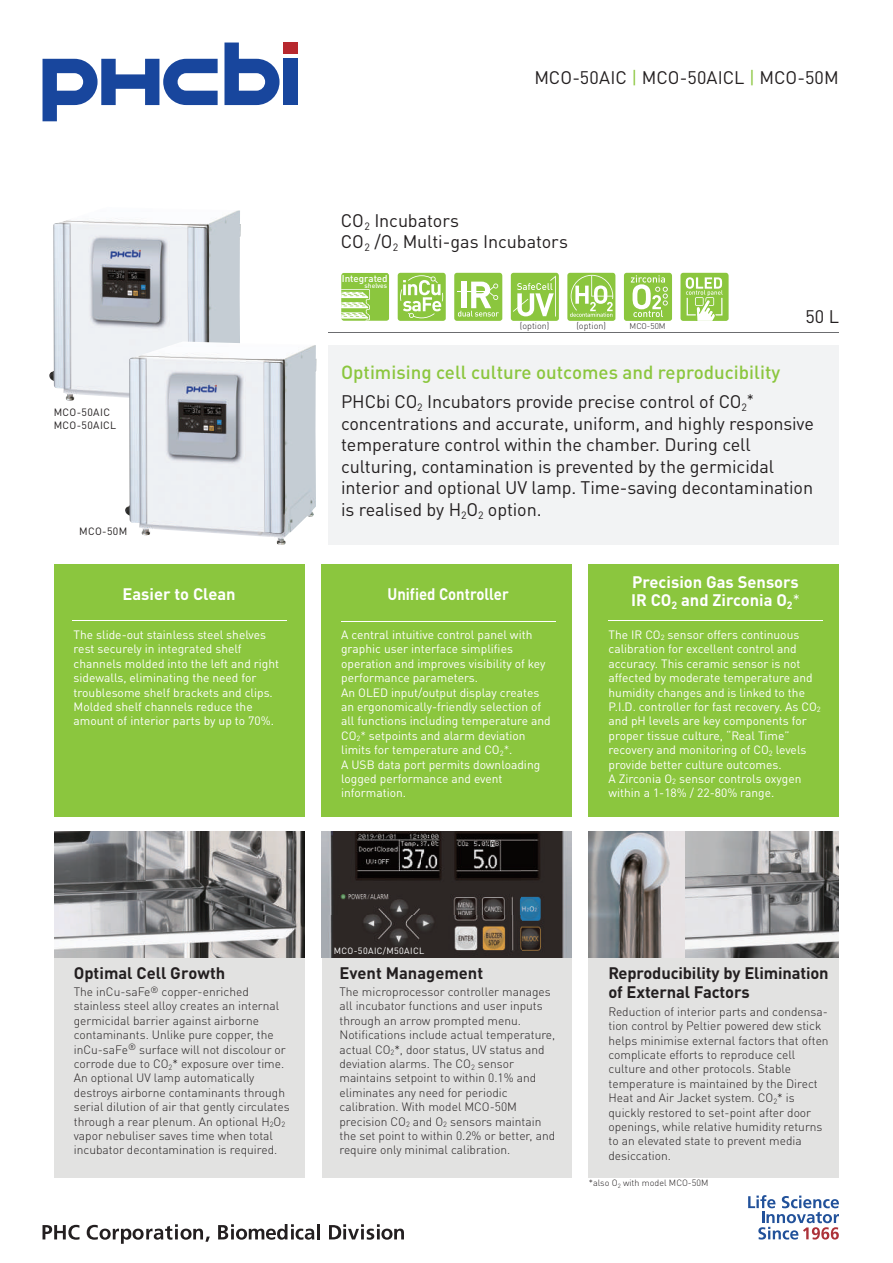
<style>
.page{position:relative;width:893px;height:1263px;background:#fff}
.page>*{position:absolute;margin:0;border:0;box-sizing:border-box;transform-origin:0 0}
.t1{font:500 18.75px "DINOT";color:#8bc63e}
.t2{font:18px/21.6px "DINOT";letter-spacing:-.005em;color:#231f20}
.t3{font:700 16.5px/19.8px "DINOT";letter-spacing:-.005em;color:#231f20}
.t4{font:700 16.5px/18.8px "DINOT";color:#fff}
.t5{font:700 16.5px "DINOT";color:#fff;scale:.9 1}
.t6{font:300 12px/14.4px "DINOT";color:#231f20}
.t7{font:12px/14.4px "DINOT";color:#fff}
.t8{font:10.5px/12.6px "DINOT";letter-spacing:.03em;color:#231f20}
.t9{font:500 9.75px "DINOT";color:#fff}
.t10{font:300 9px "DINOT";color:#231f20}
.t11{font:9px "DINOT";letter-spacing:.04em;color:#fff}
.t12{font:300 8.25px "DINOT";color:#231f20}
.t13{font:500 6.75px "DINOT";color:#fff}
.s1{color:#8bc63e}
.s2{font-size:15px}
.s3{font-weight:400;font-size:15px}
.s4{font-weight:300}
</style>
<div class="page">
<div style="left:589px;top:565px;width:250px;height:252px;background:#8bc63e"></div>
<div style="left:54px;top:565px;width:250px;height:252px;background:#8bc63e"></div>
<div style="left:321px;top:565px;width:251px;height:252px;background:#8bc63e"></div>
<div style="left:54px;top:831px;width:250px;height:347px;background:#e2e2e1"></div>
<div style="left:589px;top:831px;width:250px;height:347px;background:#e2e2e1"></div>
<div style="left:322px;top:958px;width:250px;height:220px;background:#e2e2e1"></div>
<div style="left:329px;top:345px;width:510px;height:200px;background:#f2f3f4"></div>
<img style="left:49px;top:210px;width:192px;height:191px">
<hr style="left:329px;top:332px;width:510px;height:1px;background:#6c6d70">
<hr style="left:608px;top:620px;width:214px;height:1px;background:#fff">
<hr style="left:341px;top:621px;width:214px;height:1px;background:#fff">
<hr style="left:72px;top:620px;width:214px;height:1px;background:#fff">
<div style="left:283px;top:59px;width:15px;height:46px;background:#18469d"></div>
<svg style="left:43px;top:59px;width:175px;height:62px"></svg>
<svg style="left:224px;top:43px;width:56px;height:62px"></svg>
<div style="left:283px;top:43px;width:15px;height:11px;background:#b7282e"></div>
<svg style="left:43px;top:1225px;width:37px;height:15px"></svg>
<svg style="left:87px;top:1224px;width:123px;height:20px"></svg>
<svg style="left:218px;top:1224px;width:96px;height:16px"></svg>
<hr style="left:317px;top:1224px;width:3px;height:15px;background:#231f20">
<svg style="left:329px;top:1224px;width:75px;height:16px"></svg>
<img style="left:322px;top:831px;width:250px;height:127px">
<svg style="left:748px;top:1195px;width:91px;height:44px"></svg>
<img style="left:685px;top:831px;width:154px;height:127px">
<img style="left:589px;top:831px;width:81px;height:127px">
<svg style="left:511px;top:273px;width:48px;height:48px;background:#a6d36b"></svg>
<svg style="left:398px;top:273px;width:48px;height:48px;background:#a8d46f"></svg>
<svg style="left:454px;top:273px;width:48px;height:48px"></svg>
<hr style="left:457px;top:291px;width:30px;height:1px;background:#fff">
<svg style="left:567px;top:273px;width:48px;height:48px;background:#a5d36a"></svg>
<img style="left:125px;top:341px;width:191px;height:204px">
<svg style="left:624px;top:273px;width:48px;height:48px;background:#a5d26a"></svg>
<img style="left:54px;top:831px;width:250px;height:127px">
<svg style="left:680px;top:273px;width:49px;height:48px;background:#a8d46f"></svg>
<svg style="left:341px;top:273px;width:48px;height:48px;background:#a1d164"></svg>
<p class="t8" style="left:54px;top:407px;width:64px">MCO-50AIC<br>MCO-50AICL</p>
<p class="t8" style="left:79px;top:526px;width:50px">MCO-50M</p>
<h3 class="t4" style="left:123px;top:587px;width:115px">Easier to Clean</h3>
<p class="t7" style="left:74px;top:629px;width:207px">The slide-out stainless steel shelves rest securely in integrated shelf channels molded into the left and right sidewalls, eliminating the need for troublesome shelf brackets and clips.<br>Molded shelf channels reduce the amount of interior parts by up to 70%.</p>
<h2 class="t2" style="left:534px;top:69px;width:306px">MCO-50AIC <span class="s1">|</span> MCO-50AICL <span class="s1">|</span> MCO-50M</h2>
<h2 class="t2" style="left:341px;top:211px;width:229px">CO<sub>2</sub> Incubators<br>CO<sub>2</sub> /O<sub>2</sub> Multi-gas Incubators</h2>
<p class="t9" style="left:342px;top:275px;width:47px">Integrated</p>
<p class="t13" style="left:365px;top:283px;width:24px">shelves</p>
<p class="t10" style="left:520px;top:322px;width:31px">(option)</p>
<p class="t10" style="left:576px;top:322px;width:31px">(option)</p>
<p class="t12" style="left:630px;top:323px;width:38px">MCO-50M</p>
<h2 class="t2" style="left:805px;top:307px;width:35px">50 L</h2>
<h1 class="t1" style="left:341px;top:365px;width:441px">Optimising cell culture outcomes and reproducibility</h1>
<p class="t2" style="left:341px;top:392px;width:475px">PHCbi CO<sub>2</sub> Incubators provide precise control of CO<sub>2</sub><span class="s2">* </span>concentrations and accurate, uniform, and highly responsive temperature control within the chamber. During cell culturing, contamination is prevented by the germicidal interior and optional UV lamp. Time-saving decontamination is realised by H<sub>2</sub>O<sub>2</sub> option.</p>
<h3 class="t5" style="left:387px;top:588px;width:136px">Unified Controller</h3>
<h3 class="t4" style="left:631px;top:574px;width:170px">Precision Gas Sensors<br>IR CO<sub>2</sub> and Zirconia O<sub>2</sub><span class="s3">*</span></h3>
<p class="t7" style="left:341px;top:629px;width:211px">A central intuitive control panel with graphic user interface simplifies operation and improves visibility of key performance parameters.<br>An OLED input/output display creates an ergonomically-friendly selection of all functions including temperature and CO<sub>2</sub><span class="s4">*</span> setpoints and alarm deviation limits for temperature and CO<sub>2</sub><span class="s4">*</span>.<br>A USB data port permits downloading logged performance and event information.</p>
<p class="t7" style="left:608px;top:629px;width:214px">The IR CO<sub>2</sub> sensor offers continuous calibration for excellent control and accuracy. This ceramic sensor is not affected by moderate temperature and humidity changes and is linked to the P.I.D. controller for fast recovery. As CO<sub>2 </sub>and pH levels are key components for proper tissue culture, “Real Time” recovery and monitoring of CO<sub>2</sub> levels provide better culture outcomes.<br>A Zirconia O<sub>2</sub> sensor controls oxygen within a 1-18% / 22-80% range.</p>
<h3 class="t3" style="left:74px;top:964px;width:153px">Optimal Cell Growth</h3>
<p class="t6" style="left:74px;top:986px;width:217px">The inCu-saFe<sup>®</sup> copper-enriched stainless steel alloy creates an internal germicidal barrier against airborne contaminants. Unlike pure copper, the inCu-saFe<sup>®</sup> surface will not discolour or corrode due to CO<sub>2</sub>* exposure over time.<br>An optional UV lamp automatically destroys airborne contaminants through serial dilution of air that gently circulates through a rear plenum. An optional H<sub>2</sub>O<sub>2 </sub>vapor nebuliser saves time when total incubator decontamination is required.</p>
<p class="t11" style="left:334px;top:948px;width:92px">MCO-50AIC/M50AICL</p>
<h3 class="t3" style="left:339px;top:964px;width:145px">Event Management</h3>
<p class="t6" style="left:339px;top:986px;width:217px">The microprocessor controller manages all incubator functions and user inputs through an arrow prompted menu.<br>Notifications include actual temperature, actual CO<sub>2</sub>*, door status, UV status and deviation alarms. The CO<sub>2</sub> sensor maintains setpoint to within 0.1% and eliminates any need for periodic calibration. With model MCO-50M precision CO<sub>2</sub> and O<sub>2</sub> sensors maintain the set point to within 0.2% or better, and require only minimal calibration.</p>
<h3 class="t3" style="left:608px;top:964px;width:222px">Reproducibility by Elimination of External Factors</h3>
<p class="t6" style="left:608px;top:1005px;width:222px">Reduction of interior parts and condensa&shy;tion control by Peltier powered dew stick helps minimise external factors that often complicate efforts to reproduce cell culture and other protocols. Stable temperature is maintained by the Direct Heat and Air Jacket system. CO<sub>2</sub>* is quickly restored to set-point after door openings, while relative humidity returns to an elevated state to prevent media desiccation.</p>
<p class="t10" style="left:589px;top:1180px;width:121px">*also O<sub>2</sub> with model MCO-50M</p>
</div>
